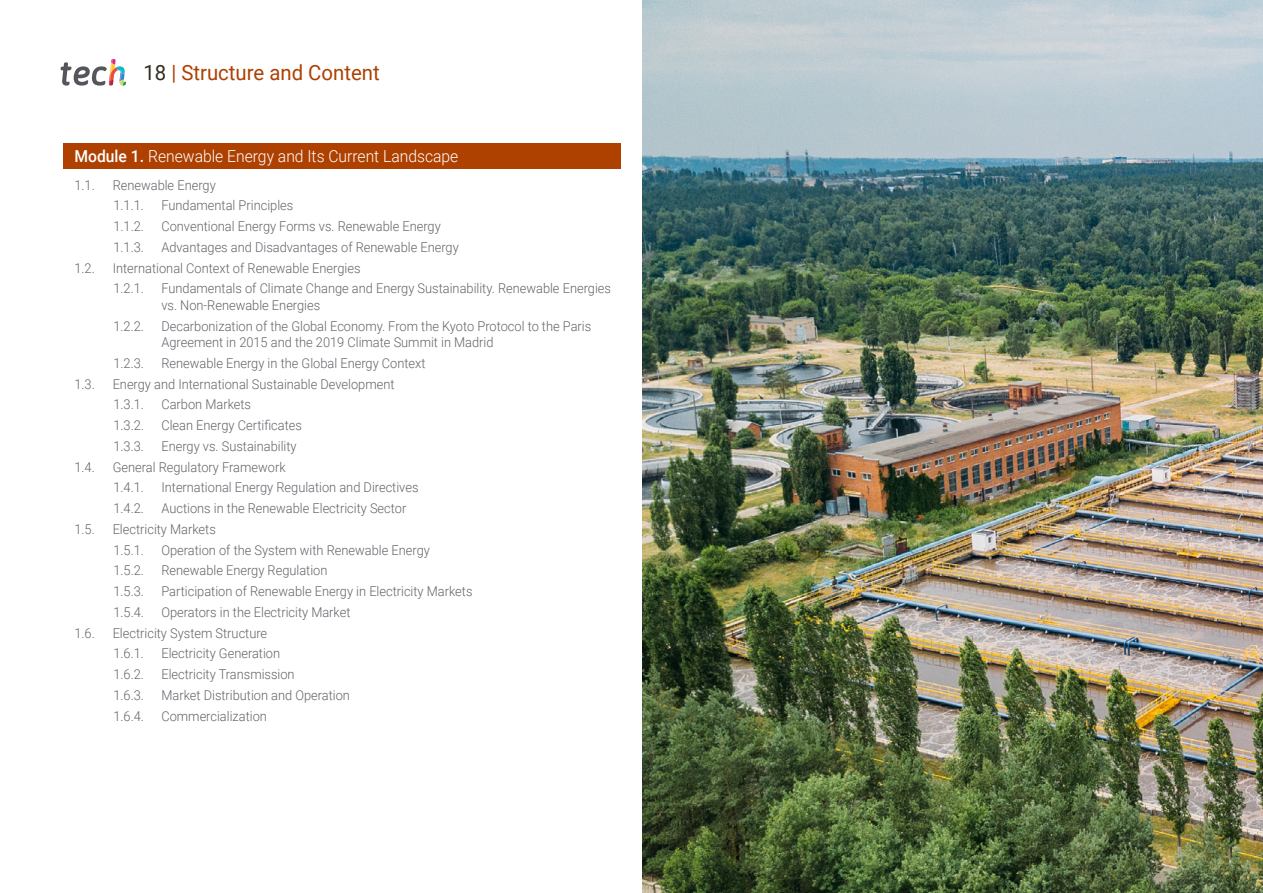
<style>
.page{position:relative;width:1263px;height:893px;background:#fff}
.page>*{position:absolute;margin:0;border:0;box-sizing:border-box;transform-origin:0 0}
.t1{font:21px "Roboto";color:#ae4000}
.t2{font:300 16.5px "Roboto";color:#fff;scale:.95 1}
.t3{font:300 13.5px/20.7px "Roboto";color:#61646a;scale:.95 1}
.s1{color:#312e20}
.s2{font-weight:500}
</style>
<div class="page">
<div style="left:63px;top:144px;width:558px;height:25px;background:#ae4000"></div>
<svg style="left:61px;top:59px;width:65px;height:27px"></svg>
<img style="left:642px;top:0;width:621px;height:893px">
<h1 class="t1" style="left:144px;top:57px;width:238px"><span class="s1">18</span> | Structure and Content</h1>
<p class="t2" style="left:74px;top:145px;width:406px"><span class="s2">Module 1.</span> Renewable Energy and Its Current Landscape</p>
<p class="t3" style="left:74px;top:174px;width:23px">1.1.</p>
<p class="t3" style="left:113px;top:174px;width:110px">Renewable Energy<br>1.1.1.</p>
<p class="t3" style="left:161px;top:195px;width:140px">Fundamental Principles</p>
<p class="t3" style="left:113px;top:215px;width:34px">1.1.2.</p>
<p class="t3" style="left:161px;top:215px;width:296px">Conventional Energy Forms vs. Renewable Energy</p>
<p class="t3" style="left:113px;top:236px;width:34px">1.1.3.</p>
<p class="t3" style="left:161px;top:236px;width:315px">Advantages and Disadvantages of Renewable Energy</p>
<p class="t3" style="left:74px;top:257px;width:23px">1.2.</p>
<p class="t3" style="left:113px;top:257px;width:262px">International Context of Renewable Energies<br>1.2.1.</p>
<p class="t3" style="left:161px;top:280px;width:475px;line-height:16.5px">Fundamentals of Climate Change and Energy Sustainability. Renewable Energies vs. Non-Renewable Energies</p>
<p class="t3" style="left:113px;top:315px;width:34px">1.2.2.</p>
<p class="t3" style="left:161px;top:317px;width:454px;line-height:16.5px">Decarbonization of the Global Economy. From the Kyoto Protocol to the Paris<br>Agreement in 2015 and the 2019 Climate Summit in Madrid</p>
<p class="t3" style="left:113px;top:352px;width:34px">1.2.3.</p>
<p class="t3" style="left:161px;top:352px;width:279px">Renewable Energy in the Global Energy Context</p>
<p class="t3" style="left:74px;top:373px;width:23px">1.3.</p>
<p class="t3" style="left:113px;top:373px;width:298px">Energy and International Sustainable Development<br>1.3.1.</p>
<p class="t3" style="left:161px;top:394px;width:96px">Carbon Markets</p>
<p class="t3" style="left:113px;top:414px;width:34px">1.3.2.</p>
<p class="t3" style="left:161px;top:414px;width:149px">Clean Energy Certificates</p>
<p class="t3" style="left:113px;top:435px;width:34px">1.3.3.</p>
<p class="t3" style="left:161px;top:435px;width:144px">Energy vs. Sustainability</p>
<p class="t3" style="left:74px;top:456px;width:23px">1.4.</p>
<p class="t3" style="left:113px;top:456px;width:184px">General Regulatory Framework<br>1.4.1.</p>
<p class="t3" style="left:161px;top:477px;width:272px">International Energy Regulation and Directives</p>
<p class="t3" style="left:113px;top:497px;width:34px">1.4.2.</p>
<p class="t3" style="left:161px;top:497px;width:259px">Auctions in the Renewable Electricity Sector</p>
<p class="t3" style="left:74px;top:518px;width:23px">1.5.</p>
<p class="t3" style="left:113px;top:518px;width:110px">Electricity Markets<br>1.5.1.</p>
<p class="t3" style="left:161px;top:539px;width:284px">Operation of the System with Renewable Energy</p>
<p class="t3" style="left:113px;top:560px;width:34px">1.5.2.</p>
<p class="t3" style="left:161px;top:560px;width:176px">Renewable Energy Regulation</p>
<p class="t3" style="left:113px;top:580px;width:34px">1.5.3.</p>
<p class="t3" style="left:161px;top:580px;width:329px">Participation of Renewable Energy in Electricity Markets</p>
<p class="t3" style="left:113px;top:601px;width:34px">1.5.4.</p>
<p class="t3" style="left:161px;top:601px;width:201px">Operators in the Electricity Market</p>
<p class="t3" style="left:74px;top:622px;width:23px">1.6.</p>
<p class="t3" style="left:113px;top:622px;width:164px">Electricity System Structure<br>1.6.1.</p>
<p class="t3" style="left:161px;top:643px;width:126px">Electricity Generation</p>
<p class="t3" style="left:113px;top:663px;width:34px">1.6.2.</p>
<p class="t3" style="left:161px;top:663px;width:142px">Electricity Transmission</p>
<p class="t3" style="left:113px;top:684px;width:34px">1.6.3.</p>
<p class="t3" style="left:161px;top:684px;width:200px">Market Distribution and Operation</p>
<p class="t3" style="left:113px;top:705px;width:34px">1.6.4.</p>
<p class="t3" style="left:161px;top:705px;width:113px">Commercialization</p>
</div>
